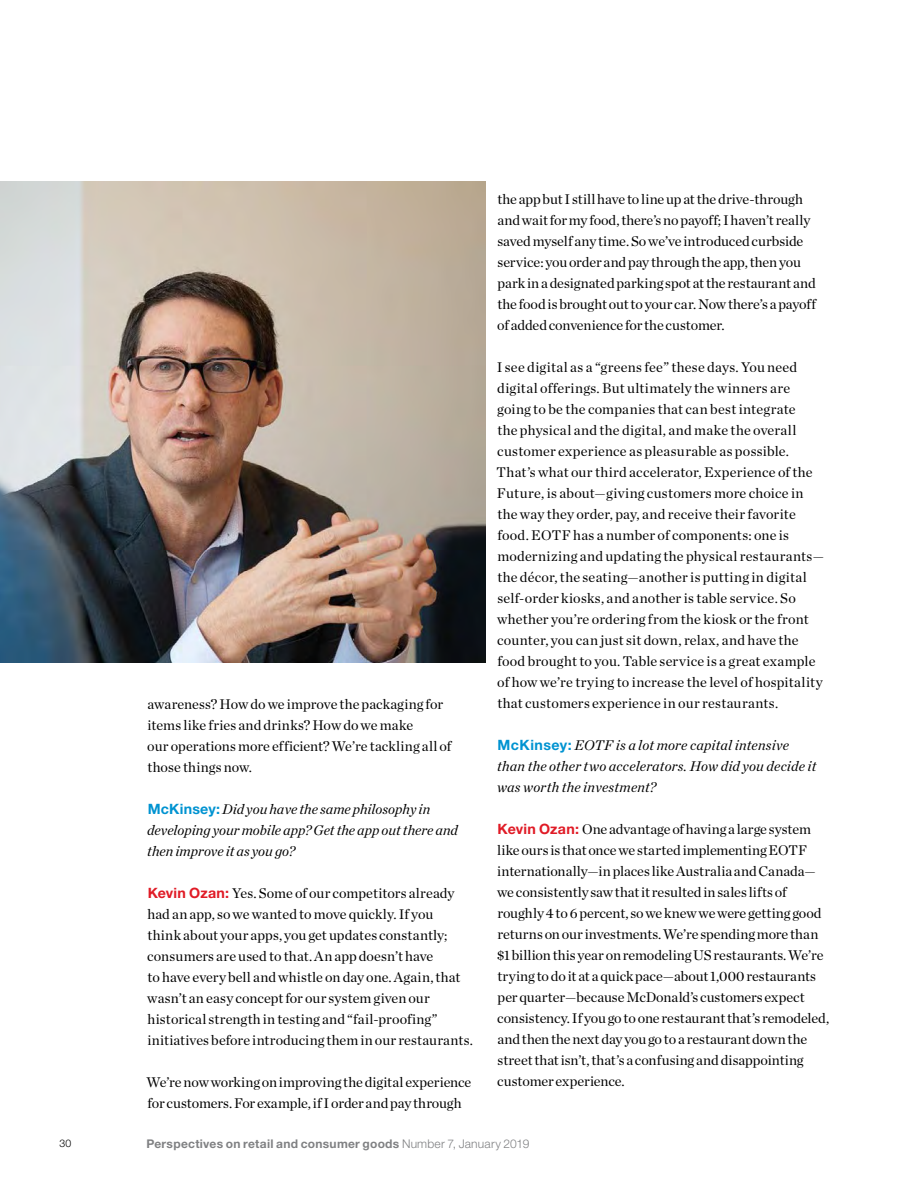
<style>
.page{position:relative;width:918px;height:1188px;background:#fff}
.page>*{position:absolute;margin:0;border:0;box-sizing:border-box;transform-origin:0 0}
.t1{font:14.25px/21px "Chronicle Deck";letter-spacing:.005em;color:#000}
.t2{font:italic 14.25px/21px "Chronicle Deck";letter-spacing:.005em;color:#000}
.t3{font:700 12px "Helvetica Neue LT Std";letter-spacing:.025em;color:#808183}
.t4{font:300 10.5px "Helvetica Neue LT Std";color:#000}
.s1{font-family:"Helvetica Neue LT Std";font-weight:700;font-style:normal;color:#0093d1}
.s2{font-family:"Helvetica Neue LT Std";font-weight:700;color:#e01b26}
.s3{font-weight:300}
</style>
<div class="page">
<img style="left:0;top:182px;width:486px;height:480px">
<p class="t1" style="left:147px;top:692px;width:306px">awareness? How do we improve the packaging for items like fries and drinks? How do we make<br>our operations more efficient? We’re tackling all of those things now.</p>
<p class="t2" style="left:147px;top:797px;width:312px"><span class="s1">McKinsey:</span> Did you have the same philosophy in developing your mobile app? Get the app out there and then improve it as you go?</p>
<p class="t1" style="left:147px;top:881px;width:327px"><span class="s2">Kevin Ozan:</span> Yes. Some of our competitors already had an app, so we wanted to move quickly. If you<br>think about your apps, you get updates constantly; consumers are used to that. An app doesn’t have<br>to have every bell and whistle on day one. Again, that wasn’t an easy concept for our system given our historical strength in testing and “fail-proofing” initiatives before introducing them in our restaurants.</p>
<p class="t1" style="left:147px;top:1071px;width:326px">We’re now working on improving the digital experience for customers. For example, if I order and pay through</p>
<p class="t1" style="left:497px;top:188px;width:320px">the app but I still have to line up at the drive-through and wait for my food, there’s no payoff; I haven’t really saved myself any time. So we’ve introduced curbside service: you order and pay through the app, then you park in a designated parking spot at the restaurant and the food is brought out to your car. Now there’s a payoff of added convenience for the customer.</p>
<p class="t1" style="left:497px;top:356px;width:329px">I see digital as a “greens fee” these days. You need digital offerings. But ultimately the winners are going to be the companies that can best integrate<br>the physical and the digital, and make the overall customer experience as pleasurable as possible.<br>That’s what our third accelerator, Experience of the Future, is about—giving customers more choice in the way they order, pay, and receive their favorite food. EOTF has a number of components: one is modernizing and updating the physical restaurants— the décor, the seating—another is putting in digital self-order kiosks, and another is table service. So whether you’re ordering from the kiosk or the front counter, you can just sit down, relax, and have the food brought to you. Table service is a great example of how we’re trying to increase the level of hospitality that customers experience in our restaurants.</p>
<p class="t2" style="left:497px;top:734px;width:321px"><span class="s1">McKinsey:</span> EOTF is a lot more capital intensive than the other two accelerators. How did you decide it was worth the investment?</p>
<p class="t1" style="left:497px;top:818px;width:334px"><span class="s2">Kevin Ozan:</span> One advantage of having a large system like ours is that once we started implementing EOTF internationally—in places like Australia and Canada— we consistently saw that it resulted in sales lifts of roughly 4 to 6 percent, so we knew we were getting good returns on our investments. We’re spending more than $1 billion this year on remodeling US restaurants. We’re trying to do it at a quick pace—about 1,000 restaurants per quarter—because McDonald’s customers expect consistency. If you go to one restaurant that’s remodeled, and then the next day you go to a restaurant down the street that isn’t, that’s a confusing and disappointing customer experience.</p>
<p class="t4" style="left:60px;top:1137px;width:13px">30</p>
<p class="t3" style="left:146px;top:1136px;width:385px">Perspectives on retail and consumer goods <span class="s3">Number 7, January 2019</span></p>
</div>
